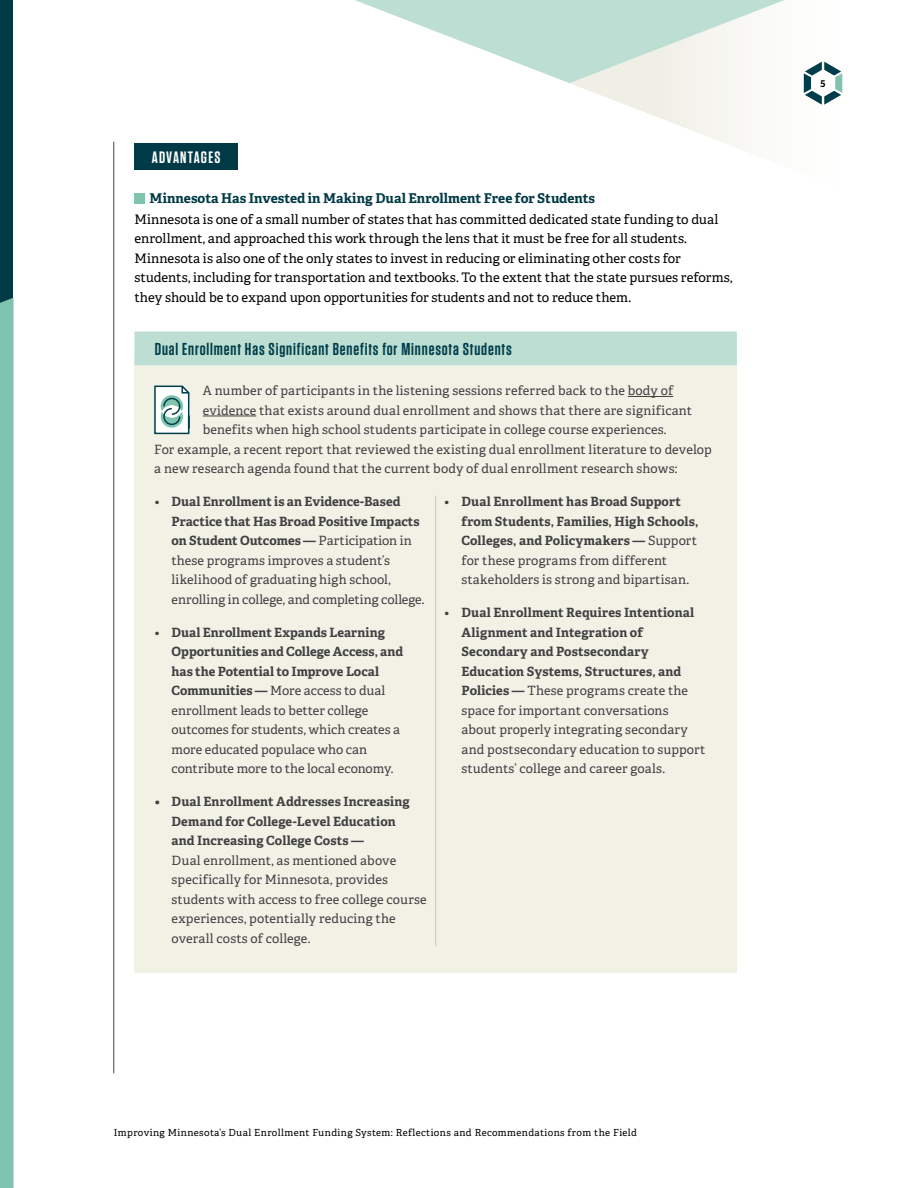
<style>
.page{position:relative;width:918px;height:1188px;background:#fff}
.page>*{position:absolute;margin:0;border:0;box-sizing:border-box;transform-origin:0 0}
.t1{font:600 17.25px "Tungsten";letter-spacing:.05em;color:#003e4b}
.t2{font:600 16.5px "Tungsten";letter-spacing:.075em;color:#fff}
.t3{font:700 13.5px "Adelle PE";color:#003a46}
.t4{font:13.2px/19.5px "Adelle PE";color:#000}
.t5{font:12.75px/19.5px "Adelle PE";letter-spacing:.01em;color:#414042}
.t6{font:700 12.75px/19.5px "Adelle PE";letter-spacing:.01em;color:#414042}
.t7{font:9.75px "Adelle PE";letter-spacing:.04em;color:#000}
.t8{font:700 9.3px "Adelle PE";color:#000}
.s1{font-weight:700}
.s2{font-weight:400}
</style>
<div class="page">
<hr style="left:113px;top:142px;width:1px;height:931px;background:#414042">
<div style="left:0;top:0;width:14px;height:1188px;background:#003a46"></div>
<svg style="left:0;top:298px;width:14px;height:890px;background:#82c5b0"></svg>
<svg style="left:570px;top:61px;width:273px;height:91px"></svg>
<svg style="left:355px;top:0;width:430px;height:83px"></svg>
<div style="left:134px;top:143px;width:104px;height:27px;background:#003a46"></div>
<div style="left:134px;top:193px;width:11px;height:10px;background:#7ec4ae"></div>
<div style="left:134px;top:357px;width:603px;height:616px;background:#f2f1e6"></div>
<div style="left:134px;top:332px;width:603px;height:33px;background:#bdded2"></div>
<hr style="left:628px;top:396px;width:45px;height:1px;background:#414042">
<hr style="left:203px;top:416px;width:53px;height:1px;background:#414042">
<svg style="left:154px;top:385px;width:36px;height:50px;background:#b0cac8"></svg>
<svg style="left:804px;top:62px;width:38px;height:43px"></svg>
<hr style="left:435px;top:496px;width:1px;height:450px;background:#d1cfba">
<p class="t2" style="left:152px;top:148px;width:70px">ADVANTAGES</p>
<p class="t3" style="left:150px;top:189px;width:447px">Minnesota Has Invested in Making Dual Enrollment Free for Students</p>
<p class="t4" style="left:134px;top:209px;width:600px">Minnesota is one of a small number of states that has committed dedicated state funding to dual enrollment, and approached this work through the lens that it must be free for all students.<br>Minnesota is also one of the only states to invest in reducing or eliminating other costs for students, including for transportation and textbooks. To the extent that the state pursues reforms, they should be to expand upon opportunities for students and not to reduce them.</p>
<h1 class="t1" style="left:155px;top:340px;width:359px">Dual Enrollment Has Significant Benefits for Minnesota Students</h1>
<p class="t5" style="left:203px;top:380px;width:472px">A number of participants in the listening sessions referred back to the body of</p>
<p class="t5" style="left:203px;top:400px;width:491px">evidence that exists around dual enrollment and shows that there are significant</p>
<p class="t5" style="left:203px;top:419px;width:465px">benefits when high school students participate in college course experiences.</p>
<p class="t5" style="left:154px;top:439px;width:559px">For example, a recent report that reviewed the existing dual enrollment literature to develop</p>
<p class="t5" style="left:154px;top:458px;width:525px">a new research agenda found that the current body of dual enrollment research shows:</p>
<p class="t5" style="left:172px;top:491px;width:254px;text-indent:-17px">• <span class="s1">Dual Enrollment is an Evidence-Based Practice that Has Broad Positive Impacts on Student Outcomes —</span> Participation in these programs improves a student’s likelihood of graduating high school, enrolling in college, and completing college.</p>
<p class="t5" style="left:172px;top:622px;width:233px;text-indent:-17px">• <span class="s1">Dual Enrollment Expands Learning Opportunities and College Access, and has the Potential to Improve Local Communities —</span> More access to dual enrollment leads to better college outcomes for students, which creates a more educated populace who can contribute more to the local economy.</p>
<p class="t6" style="left:172px;top:791px;width:240px;text-indent:-17px">• Dual Enrollment Addresses Increasing<br>Demand for College-Level Education and Increasing College Costs —</p>
<p class="t5" style="left:172px;top:850px;width:257px">Dual enrollment, as mentioned above specifically for Minnesota, provides students with access to free college course experiences, potentially reducing the overall costs of college.</p>
<p class="t6" style="left:462px;top:491px;width:238px;text-indent:-17px"><span class="s2">•</span> Dual Enrollment has Broad Support from Students, Families, High Schools, Colleges, and Policymakers — <span class="s2">Support for these programs from different stakeholders is strong and bipartisan.</span></p>
<p class="t5" style="left:462px;top:602px;width:245px;text-indent:-17px">• <span class="s1">Dual Enrollment Requires Intentional Alignment and Integration of Secondary and Postsecondary Education Systems, Structures, and Policies —</span> These programs create the space for important conversations about properly integrating secondary and postsecondary education to support students’ college and career goals.</p>
<p class="t7" style="left:114px;top:1125px;width:525px">Improving Minnesota’s Dual Enrollment Funding System: Reflections and Recommendations from the Field</p>
<p class="t8" style="left:820px;top:76px;width:7px">5</p>
</div>
